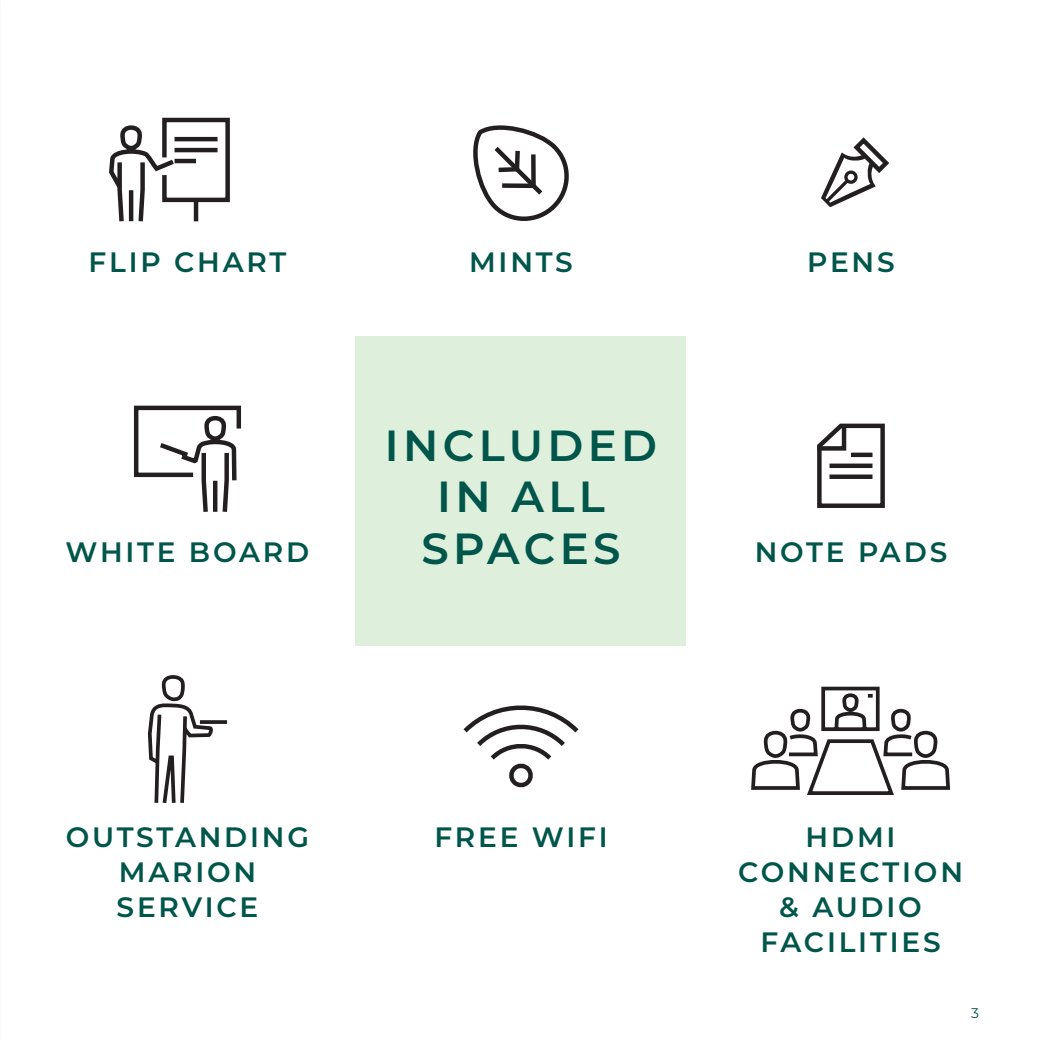
<style>
.page{position:relative;width:1042px;height:1042px;background:#fff}
.page>*{position:absolute;margin:0;border:0;box-sizing:border-box;transform-origin:0 0}
.t1{font:600 43.57px/51.3px "Montserrat";letter-spacing:.1em;color:#00564a;text-align:center}
.t2{font:600 28px/35px "Montserrat";letter-spacing:.1em;color:#00564a;text-align:center}
.t3{font:14px "Montserrat";color:#00564a}
</style>
<div class="page">
<svg style="left:463px;top:705px;width:116px;height:83px"></svg>
<svg style="left:147px;top:675px;width:65px;height:128px"></svg>
<svg style="left:200px;top:720px;width:27px;height:4px"></svg>
<svg style="left:751px;top:686px;width:200px;height:109px"></svg>
<svg style="left:109px;top:117px;width:121px;height:105px"></svg>
<hr style="left:194px;top:198px;width:4px;height:23px;background:#231f20">
<svg style="left:821px;top:137px;width:69px;height:70px"></svg>
<svg style="left:473px;top:125px;width:96px;height:96px"></svg>
<svg style="left:133px;top:405px;width:108px;height:107px"></svg>
<svg style="left:817px;top:423px;width:68px;height:85px"></svg>
<div style="left:356px;top:337px;width:330px;height:309px;background:#deefdb"></div>
<p class="t2" style="left:89px;top:243px;width:199px">FLIP CHART</p>
<p class="t2" style="left:469px;top:243px;width:105px">MINTS</p>
<p class="t2" style="left:807px;top:243px;width:89px">PENS</p>
<h1 class="t1" style="left:385px;top:418px;width:274px">INCLUDED<br>IN ALL<br>SPACES</h1>
<p class="t2" style="left:66px;top:534px;width:245px">WHITE BOARD</p>
<p class="t2" style="left:755px;top:534px;width:194px">NOTE PADS</p>
<p class="t2" style="left:66px;top:818px;width:245px">OUTSTANDING<br>MARION<br>SERVICE</p>
<p class="t2" style="left:434px;top:818px;width:175px">FREE WIFI</p>
<p class="t2" style="left:738px;top:818px;width:226px">HDMI<br>CONNECTION &amp; AUDIO<br>FACILITIES</p>
<p class="t3" style="left:971px;top:1003px;width:9px">3</p>
</div>
